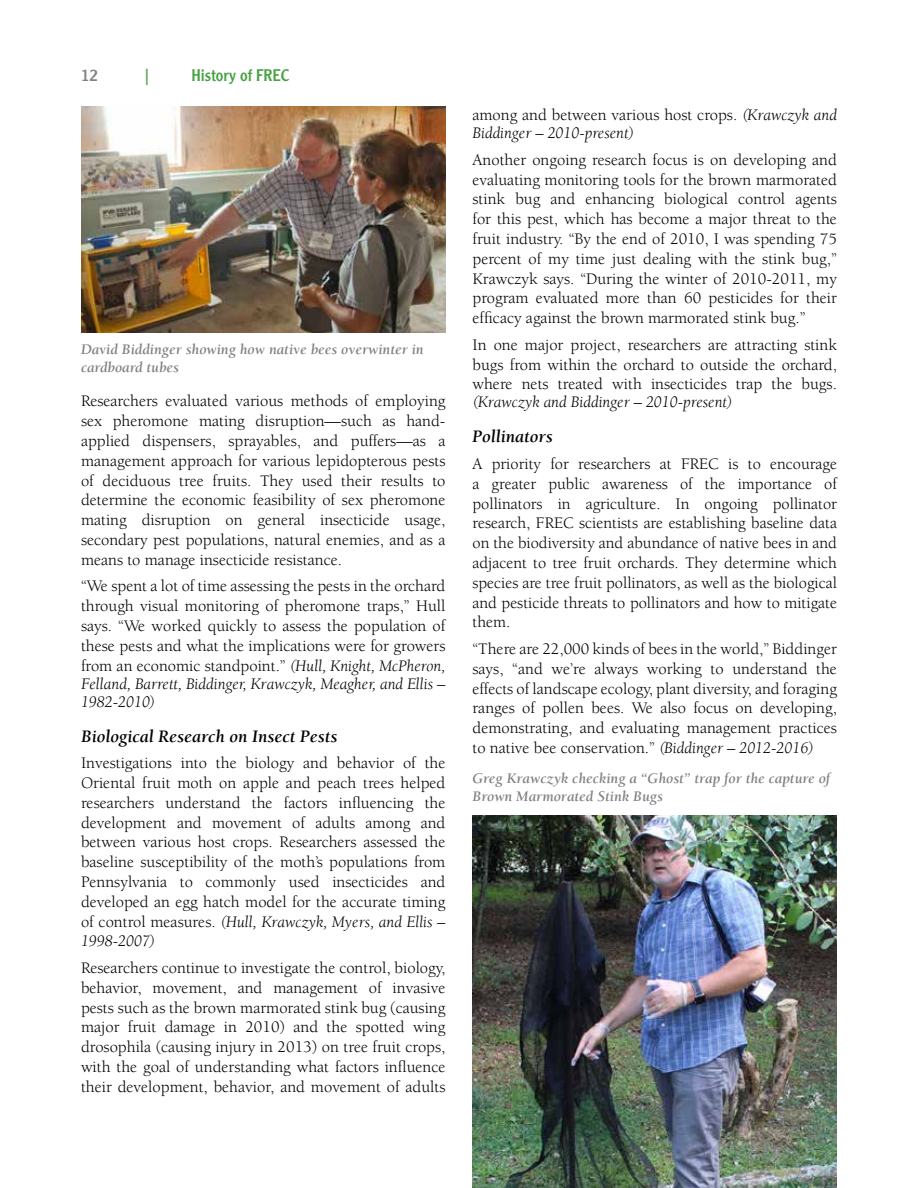
<style>
.page{position:relative;width:918px;height:1188px;background:#fff}
.page>*{position:absolute;margin:0;border:0;box-sizing:border-box;transform-origin:0 0}
.t1{font:italic 700 18px "Berkeley";color:#000}
.t2{font:16.5px/19.8px "Berkeley";color:#000;text-align:justify}
.t3{font:italic 16.5px/18px "Berkeley";color:#000}
.t4{font:16.5px "Clearface Gothic LH";color:#47a141}
.t5{font:16.5px "Clearface Gothic LH";color:#808285}
.t6{font:italic 700 15px/18px "Berkeley";color:#808285}
.s1{font-style:italic}
.s2{font-style:normal}
</style>
<div class="page">
<img style="left:81px;top:107px;width:365px;height:225px">
<img style="left:472px;top:815px;width:365px;height:373px">
<p class="t5" style="left:81px;top:65px;width:19px">12</p>
<p class="t4" style="left:145px;top:65px;width:5px">|</p>
<p class="t4" style="left:192px;top:65px;width:99px">History of FREC</p>
<p class="t6" style="left:81px;top:341px;width:344px">David Biddinger showing how native bees overwinter in cardboard tubes</p>
<p class="t2" style="left:81px;top:392px;width:366px">Researchers evaluated various methods of employing sex pheromone mating disruption—such as hand&shy;applied dispensers, sprayables, and puffers—as a management approach for various lepidopterous pests of deciduous tree fruits. They used their results to determine the economic feasibility of sex pheromone mating disruption on general insecticide usage, secondary pest populations, natural enemies, and as a means to manage insecticide resistance.</p>
<p class="t2" style="left:81px;top:577px;width:366px">“We spent a lot of time assessing the pests in the orchard through visual monitoring of pheromone traps,” Hull says. “We worked quickly to assess the population of these pests and what the implications were for growers from an economic standpoint.” <span class="s1">(Hull, Knight, McPheron,</span></p>
<p class="t3" style="left:81px;top:675px;width:366px">Felland, Barrett, Biddinger, Krawczyk, Meagher, and Ellis –<br>1982-2010)</p>
<p class="t1" style="left:81px;top:727px;width:258px">Biological Research on Insect Pests</p>
<p class="t2" style="left:81px;top:754px;width:366px">Investigations into the biology and behavior of the Oriental fruit moth on apple and peach trees helped researchers understand the factors influencing the development and movement of adults among and between various host crops. Researchers assessed the baseline susceptibility of the moth’s populations from Pennsylvania to commonly used insecticides and developed an egg hatch model for the accurate timing of control measures. <span class="s1">(Hull, Krawczyk, Myers, and Ellis – 1998-2007)</span></p>
<p class="t2" style="left:81px;top:958px;width:366px">Researchers continue to investigate the control, biology, behavior, movement, and management of invasive pests such as the brown marmorated stink bug (causing major fruit damage in 2010) and the spotted wing drosophila (causing injury in 2013) on tree fruit crops, with the goal of understanding what factors influence their development, behavior, and movement of adults</p>
<p class="t3" style="left:472px;top:107px;width:366px"><span class="s2">among and between various host crops.</span> (Krawczyk and<br>Biddinger – 2010-present)</p>
<p class="t2" style="left:472px;top:150px;width:366px">Another ongoing research focus is on developing and evaluating monitoring tools for the brown marmorated stink bug and enhancing biological control agents for this pest, which has become a major threat to the fruit industry. “By the end of 2010, I was spending 75 percent of my time just dealing with the stink bug,” Krawczyk says. “During the winter of 2010-2011, my program evaluated more than 60 pesticides for their efficacy against the brown marmorated stink bug.”</p>
<p class="t2" style="left:472px;top:335px;width:366px">In one major project, researchers are attracting stink bugs from within the orchard to outside the orchard, where nets treated with insecticides trap the bugs.</p>
<p class="t3" style="left:472px;top:394px;width:261px">(Krawczyk and Biddinger – 2010-present)</p>
<p class="t1" style="left:472px;top:427px;width:82px">Pollinators</p>
<p class="t2" style="left:472px;top:454px;width:366px">A priority for researchers at FREC is to encourage a greater public awareness of the importance of pollinators in agriculture. In ongoing pollinator research, FREC scientists are establishing baseline data on the biodiversity and abundance of native bees in and adjacent to tree fruit orchards. They determine which species are tree fruit pollinators, as well as the biological and pesticide threats to pollinators and how to mitigate them.</p>
<p class="t2" style="left:472px;top:639px;width:366px">“There are 22,000 kinds of bees in the world,” Biddinger says, “and we’re always working to understand the effects of landscape ecology, plant diversity, and foraging ranges of pollen bees. We also focus on developing, demonstrating, and evaluating management practices to native bee conservation.” <span class="s1">(Biddinger – 2012-2016)</span></p>
<p class="t6" style="left:472px;top:770px;width:359px">Greg Krawczyk checking a “Ghost” trap for the capture of<br>Brown Marmorated Stink Bugs</p>
</div>
